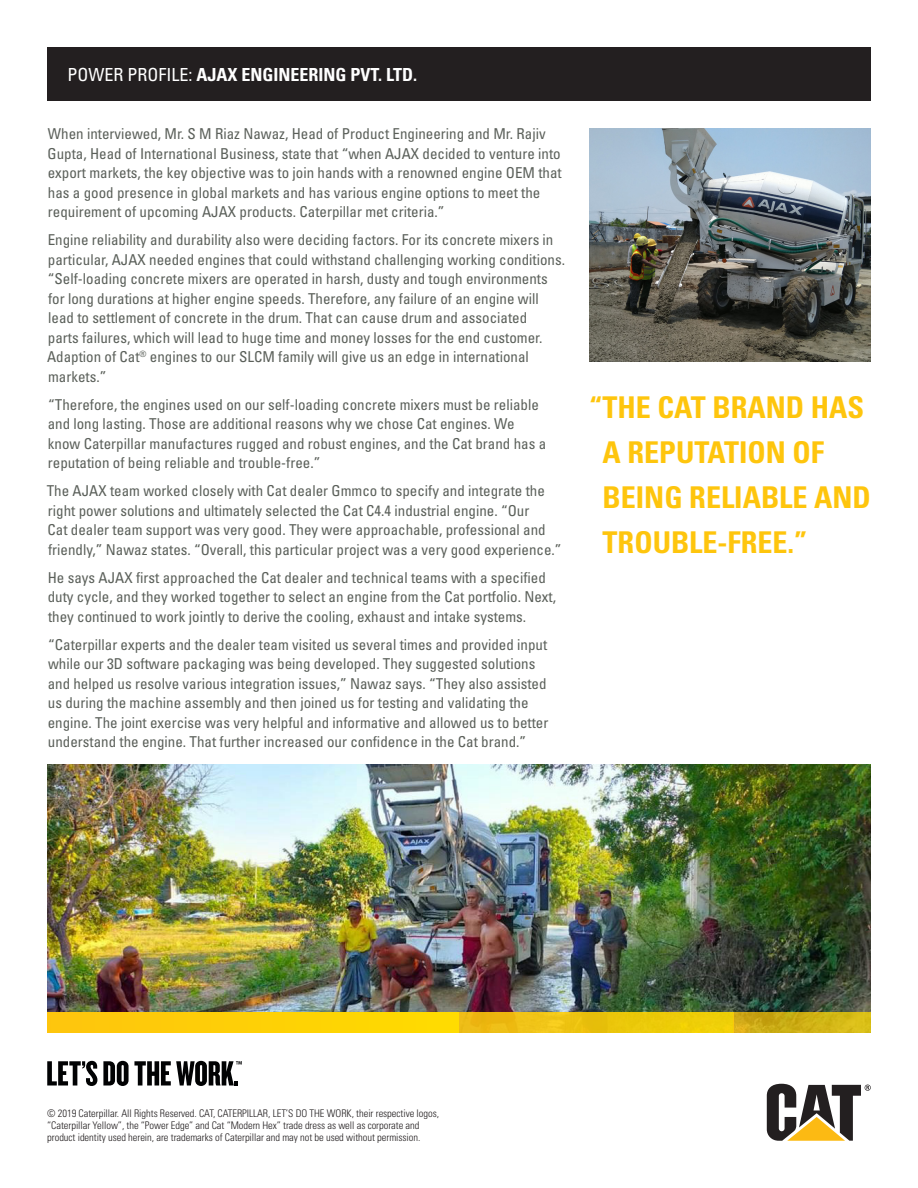
<style>
.page{position:relative;width:918px;height:1188px;background:#fff}
.page>*{position:absolute;margin:0;border:0;box-sizing:border-box;transform-origin:0 0}
._8_Content_gray_Sour{font:700 condensed 30px/45px "Univers LT Std";color:#fec50d}
._14_Content_gray_Sou{font:700 condensed 18px "Univers LT Std";color:#fff}
._8_Content_gray_Sour-2{font:condensed 15px/19.5px "Univers LT Std";color:#5b605a}
.t1{font:300 condensed 10.5px/12px "Univers LT Std";letter-spacing:-.005em;color:#231f20}
.s1{font-weight:400}
</style>
<div class="page">
<svg style="left:767px;top:1084px;width:104px;height:57px"></svg>
<svg style="left:47px;top:1061px;width:50px;height:25px"></svg>
<svg style="left:103px;top:1061px;width:139px;height:25px"></svg>
<img style="left:589px;top:128px;width:282px;height:233px">
<img style="left:47px;top:765px;width:824px;height:248px">
<div style="left:47px;top:1013px;width:412px;height:20px;background:#fed006"></div>
<div style="left:459px;top:1013px;width:275px;height:20px;background:linear-gradient(to right,#edb917,#eed105)"></div>
<svg style="left:734px;top:1012px;width:137px;height:21px;background:#d0b115"></svg>
<div style="left:47px;top:47px;width:824px;height:54px;background:#231f20"></div>
<p class="_14_Content_gray_Sou" style="left:68px;top:63px;width:351px"><span class="s1">POWER PROFILE:</span> AJAX ENGINEERING PVT. LTD.</p>
<p class="_8_Content_gray_Sour-2" style="left:48px;top:124px;width:516px">When interviewed, Mr. S M Riaz Nawaz, Head of Product Engineering and Mr. Rajiv Gupta, Head of International Business, state that “when AJAX decided to venture into export markets, the key objective was to join hands with a renowned engine OEM that has a good presence in global markets and has various engine options to meet the requirement of upcoming AJAX products. Caterpillar met criteria.”</p>
<p class="_8_Content_gray_Sour-2" style="left:47px;top:230px;width:519px">Engine reliability and durability also were deciding factors. For its concrete mixers in particular, AJAX needed engines that could withstand challenging working conditions. “Self-loading concrete mixers are operated in harsh, dusty and tough environments for long durations at higher engine speeds. Therefore, any failure of an engine will lead to settlement of concrete in the drum. That can cause drum and associated<br>parts failures, which will lead to huge time and money losses for the end customer.<br>Adaption of Cat<sup>®</sup> engines to our SLCM family will give us an edge in international markets.”</p>
<p class="_8_Content_gray_Sour-2" style="left:48px;top:394px;width:500px">“Therefore, the engines used on our self-loading concrete mixers must be reliable and long lasting. Those are additional reasons why we chose Cat engines. We know Caterpillar manufactures rugged and robust engines, and the Cat brand has a reputation of being reliable and trouble-free.”</p>
<p class="_8_Content_gray_Sour-2" style="left:47px;top:481px;width:516px">The AJAX team worked closely with Cat dealer Gmmco to specify and integrate the right power solutions and ultimately selected the Cat C4.4 industrial engine. “Our<br>Cat dealer team support was very good. They were approachable, professional and friendly,” Nawaz states. “Overall, this particular project was a very good experience.”</p>
<p class="_8_Content_gray_Sour-2" style="left:48px;top:567px;width:510px">He says AJAX first approached the Cat dealer and technical teams with a specified duty cycle, and they worked together to select an engine from the Cat portfolio. Next, they continued to work jointly to derive the cooling, exhaust and intake systems.</p>
<p class="_8_Content_gray_Sour-2" style="left:48px;top:634px;width:502px">“Caterpillar experts and the dealer team visited us several times and provided input while our 3D software packaging was being developed. They suggested solutions and helped us resolve various integration issues,” Nawaz says. “They also assisted us during the machine assembly and then joined us for testing and validating the engine. The joint exercise was very helpful and informative and allowed us to better understand the engine. That further increased our confidence in the Cat brand.”</p>
<p class="_8_Content_gray_Sour" style="left:603px;top:384px;width:270px;text-indent:-14px">“THE CAT BRAND HAS<br>A REPUTATION OF<br>BEING RELIABLE AND<br>TROUBLE-FREE.”</p>
<p class="t1" style="left:47px;top:1107px;width:393px">© 2019 Caterpillar. All Rights Reserved. CAT, CATERPILLAR, LET’S DO THE WORK, their respective logos, “Caterpillar Yellow”, the “Power Edge” and Cat “Modern Hex” trade dress as well as corporate and product identity used herein, are trademarks of Caterpillar and may not be used without permission.</p>
</div>
